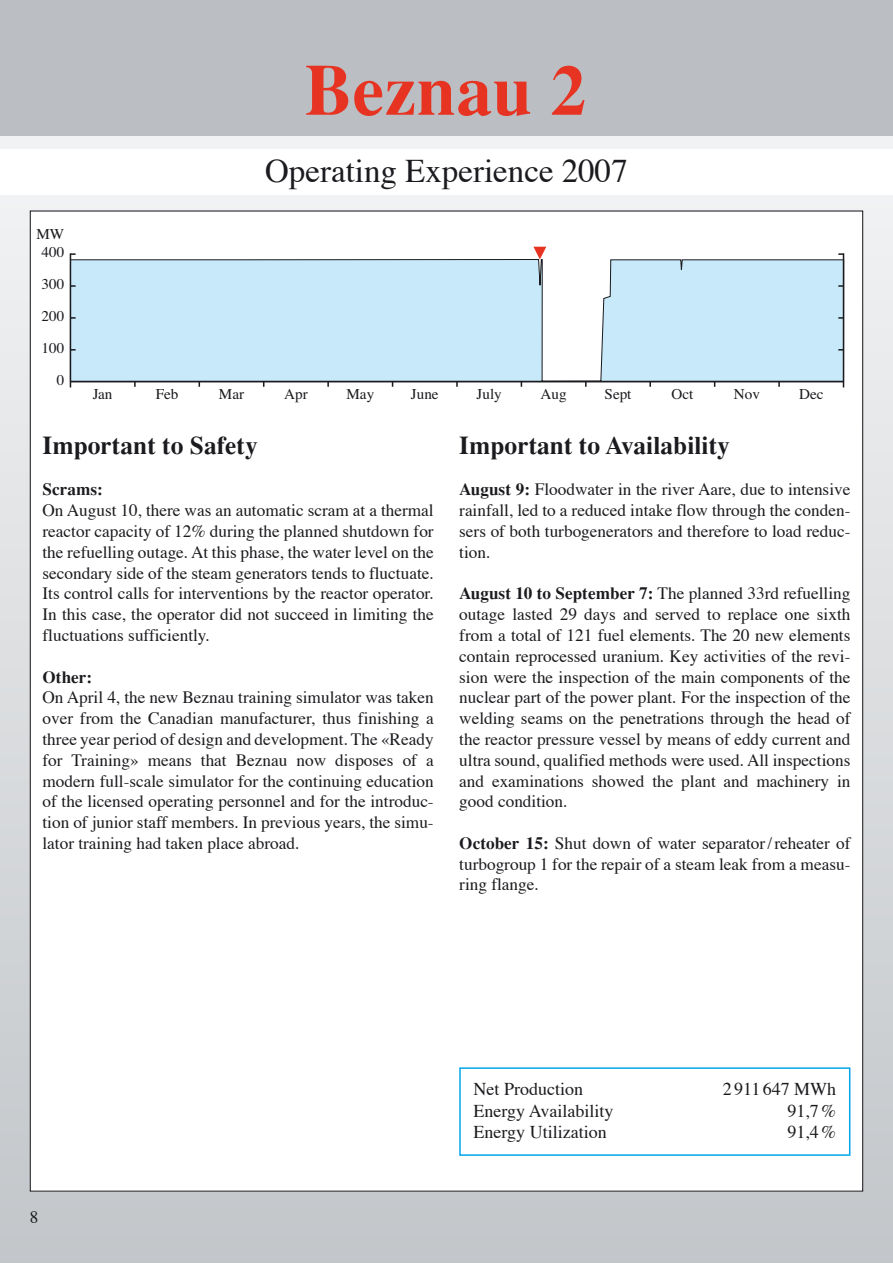
<style>
.page{position:relative;width:893px;height:1263px;background:#fff}
.page>*{position:absolute;margin:0;border:0;box-sizing:border-box;transform-origin:0 0}
.t1{font:700 72px "Times";color:#e73422}
.t2{font:33px "Times";color:#1b1b1f}
.t3{font:700 25.5px "Times";color:#1b1b1f}
.t4{font:18px "Times";color:#1b1b1f}
.t5{font:17.25px/20.9px "Times";color:#1b1b1f;text-align:justify}
.t6{font:700 17.25px "Times";color:#1b1b1f}
.t7{font:15px/18px "Times";color:#1b1b1f;text-align:center}
.s1{font-weight:700}
</style>
<div class="page">
<div style="left:0;top:196px;width:893px;height:1067px;background:linear-gradient(to bottom,#f0f1f2,#c3c6ca)"></div>
<div style="left:0;top:0;width:893px;height:136px;background:#bbbfc3"></div>
<div style="left:0;top:136px;width:893px;height:13px;background:#f1f2f3"></div>
<svg style="left:892px;top:196px;width:1px;height:1067px"></svg>
<div style="left:30px;top:211px;width:833px;height:980px;background:#fff"></div>
<svg style="left:71px;top:259px;width:772px;height:122px;background:#c9e7f7"></svg>
<hr style="left:70px;top:254px;width:1px;height:133px;background:#1b1b1f">
<hr style="left:843px;top:254px;width:1px;height:133px;background:#1b1b1f">
<hr style="left:70px;top:381px;width:773px;height:1px;background:#1b1b1f">
<svg style="left:533px;top:247px;width:13px;height:12px"></svg>
<div style="left:459px;top:1067px;width:391px;height:89px;border:2px solid #00a6eb"></div>
<h1 class="t1" style="left:304px;top:45px;width:284px">Beznau 2</h1>
<p class="t7" style="left:36px;top:224px;width:29px">MW<br>400</p>
<p class="t7" style="left:42px;top:274px;width:24px">300</p>
<p class="t7" style="left:42px;top:305px;width:24px">200</p>
<p class="t7" style="left:42px;top:337px;width:24px">100</p>
<p class="t7" style="left:57px;top:369px;width:9px">0</p>
<h2 class="t2" style="left:265px;top:140px;width:364px">Operating Experience 2007</h2>
<p class="t7" style="left:93px;top:383px;width:21px">Jan</p>
<p class="t7" style="left:156px;top:383px;width:24px">Feb</p>
<p class="t7" style="left:219px;top:383px;width:27px">Mar</p>
<p class="t7" style="left:284px;top:383px;width:25px">Apr</p>
<p class="t7" style="left:346px;top:383px;width:29px">May</p>
<p class="t7" style="left:411px;top:383px;width:29px">June</p>
<p class="t7" style="left:477px;top:383px;width:27px">July</p>
<p class="t7" style="left:541px;top:383px;width:28px">Aug</p>
<p class="t7" style="left:605px;top:383px;width:28px">Sept</p>
<p class="t7" style="left:671px;top:383px;width:23px">Oct</p>
<p class="t7" style="left:734px;top:383px;width:28px">Nov</p>
<p class="t7" style="left:799px;top:383px;width:26px">Dec</p>
<h3 class="t3" style="left:43px;top:429px;width:217px">Important to Safety</h3>
<p class="t6" style="left:43px;top:479px;width:62px">Scrams:</p>
<p class="t5" style="left:43px;top:499px;width:393px">On August 10, there was an automatic scram at a thermal reactor capacity of 12% during the planned shutdown for the refuelling outage. At this phase, the water level on the secondary side of the steam generators tends to fluctuate.<br>Its control calls for interventions by the reactor operator.<br>In this case, the operator did not succeed in limiting the fluctuations sufficiently.</p>
<p class="t6" style="left:43px;top:666px;width:51px">Other:</p>
<p class="t5" style="left:43px;top:686px;width:393px">On April 4, the new Beznau training simulator was taken over from the Canadian manufacturer, thus finishing a three year period of design and development. The «Ready for Training» means that Beznau now disposes of a modern full-scale simulator for the continuing education of the licensed operating personnel and for the introduc&shy;tion of junior staff members. In previous years, the simu&shy;lator training had taken place abroad.</p>
<h3 class="t3" style="left:459px;top:429px;width:272px">Important to Availability</h3>
<p class="t5" style="left:459px;top:478px;width:393px"><span class="s1">August 9:</span> Floodwater in the river Aare, due to intensive rainfall, led to a reduced intake flow through the conden&shy;sers of both turbogenerators and therefore to load reduc&shy;tion.</p>
<p class="t5" style="left:459px;top:582px;width:393px"><span class="s1">August 10 to September 7:</span> The planned 33 rd refuelling outage lasted 29 days and served to replace one sixth from a total of 121 fuel elements. The 20 new elements contain reprocessed uranium. Key activities of the revi&shy;sion were the inspection of the main components of the nuclear part of the power plant. For the inspection of the welding seams on the penetrations through the head of the reactor pressure vessel by means of eddy current and ultra sound, qualified methods were used. All inspections and examinations showed the plant and machinery in good condition.</p>
<p class="t5" style="left:459px;top:831px;width:393px"><span class="s1">October 15:</span> Shut down of water separator/reheater of turbogroup 1 for the repair of a steam leak from a measu&shy;ring flange.</p>
<p class="t4" style="left:473px;top:1072px;width:111px">Net Production</p>
<p class="t4" style="left:723px;top:1072px;width:115px">2 911 647 MWh</p>
<p class="t4" style="left:473px;top:1094px;width:141px">Energy Availability</p>
<p class="t4" style="left:787px;top:1094px;width:50px">91,7%</p>
<p class="t4" style="left:473px;top:1115px;width:135px">Energy Utilization</p>
<p class="t4" style="left:787px;top:1115px;width:50px">91,4%</p>
</div>
